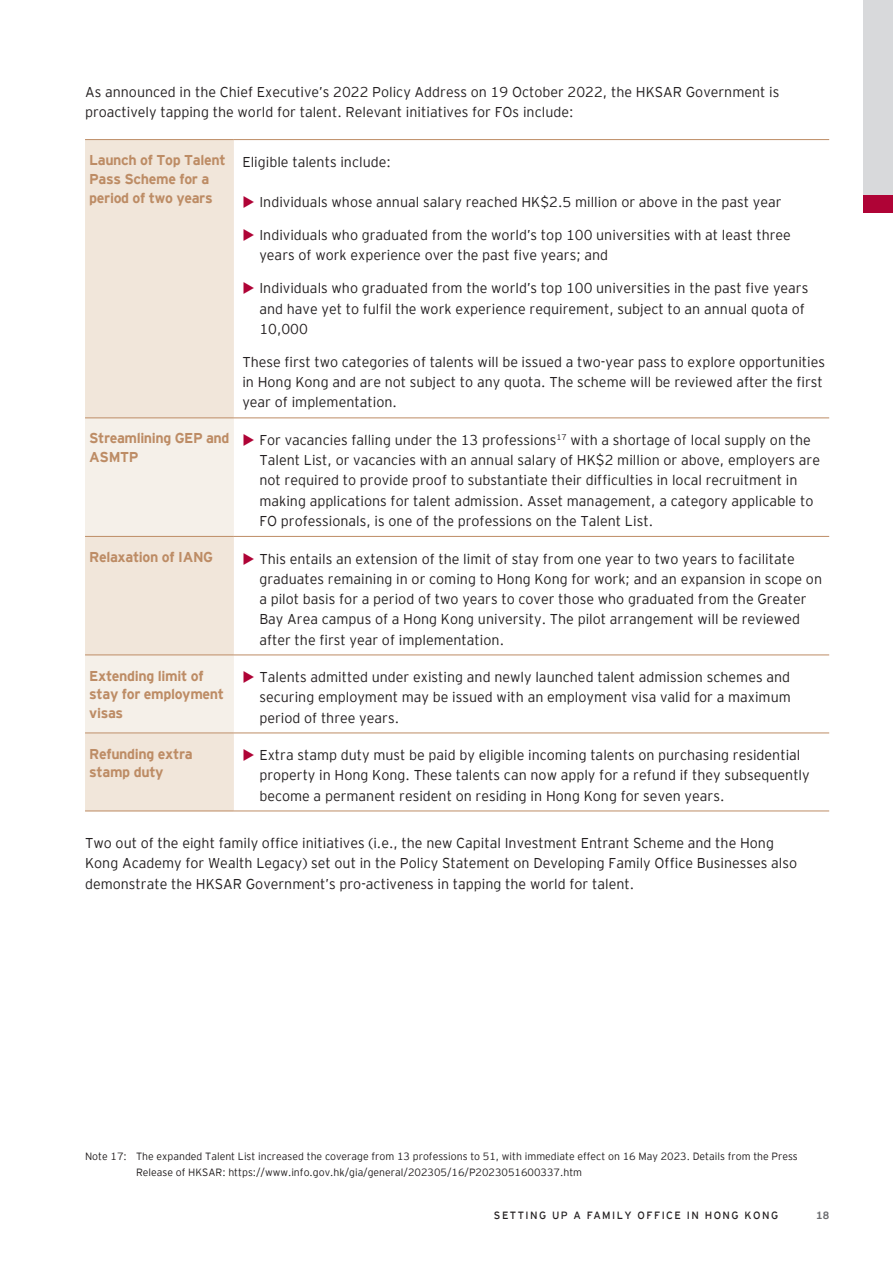
<style>
.page{position:relative;width:893px;height:1263px;background:#fff}
.page>*{position:absolute;margin:0;border:0;box-sizing:border-box;transform-origin:0 0}
.Table_txt_new{font:300 14.25px/20.2px "EY Interstate";color:#231f20}
._00_txt{font:300 14.25px/20.2px "EY Interstate";color:#231f20}
.Table_Head_new{font:700 14.25px/18.8px "EY Interstate";letter-spacing:-.025em;color:#bd8c65}
._06_Notes{font:300 10.5px/16.5px "EY Interstate";color:#231f20}
.t1{font:10.5px "EY Interstate";letter-spacing:.14em;color:#231f20}
.t2{font:700 10.5px "EY Interstate";color:#6c6d70}
.s1{color:#af0336}
</style>
<div class="page">
<div style="left:863px;top:0;width:30px;height:213px;background:#d8d9db"></div>
<div style="left:863px;top:196px;width:30px;height:17px;background:#af0336"></div>
<svg style="left:85px;top:140px;width:149px;height:670px;background:#f2e8de"></svg>
<hr style="left:85px;top:139px;width:149px;height:1px;background:#bd8c65">
<hr style="left:234px;top:139px;width:595px;height:1px;background:#bd8c65">
<hr style="left:85px;top:417px;width:149px;height:1px;background:#bd8c65">
<hr style="left:234px;top:417px;width:595px;height:1px;background:#bd8c65">
<hr style="left:85px;top:536px;width:149px;height:1px;background:#bd8c65">
<hr style="left:234px;top:536px;width:595px;height:1px;background:#bd8c65">
<hr style="left:85px;top:654px;width:149px;height:1px;background:#bd8c65">
<hr style="left:234px;top:654px;width:595px;height:1px;background:#bd8c65">
<hr style="left:85px;top:732px;width:149px;height:1px;background:#bd8c65">
<hr style="left:234px;top:732px;width:595px;height:1px;background:#bd8c65">
<hr style="left:85px;top:810px;width:149px;height:1px;background:#bd8c65">
<hr style="left:234px;top:810px;width:595px;height:1px;background:#bd8c65">
<p class="_00_txt" style="left:85px;top:81px;width:696px">As announced in the Chief Executive’s 2022 Policy Address on 19 October 2022, the HKSAR Government is proactively tapping the world for talent. Relevant initiatives for FOs include:</p>
<p class="Table_Head_new" style="left:89px;top:150px;width:138px">Launch of Top Talent<br>Pass Scheme for a period of two years</p>
<p class="_00_txt" style="left:242px;top:151px;width:150px">Eligible talents include:</p>
<p class="Table_txt_new" style="left:242px;top:191px;width:541px"><span class="s1">◆</span> Individuals whose annual salary reached HK$2.5 million or above in the past year</p>
<p class="Table_txt_new" style="left:259px;top:224px;width:533px;text-indent:-17px"><span class="s1">◆</span> Individuals who graduated from the world’s top 100 universities with at least three years of work experience over the past five years; and</p>
<p class="Table_txt_new" style="left:259px;top:277px;width:551px;text-indent:-17px"><span class="s1">◆</span> Individuals who graduated from the world’s top 100 universities in the past five years and have yet to fulfil the work experience requirement, subject to an annual quota of<br>10,000</p>
<p class="_00_txt" style="left:242px;top:351px;width:584px">These first two categories of talents will be issued a two-year pass to explore opportunities in Hong Kong and are not subject to any quota. The scheme will be reviewed after the first year of implementation.</p>
<p class="Table_Head_new" style="left:89px;top:428px;width:142px">Streamlining GEP and<br>ASMTP</p>
<p class="Table_txt_new" style="left:259px;top:429px;width:562px;text-indent:-17px"><span class="s1">◆</span> For vacancies falling under the 13 professions<sup>17</sup> with a shortage of local supply on the Talent List, or vacancies with an annual salary of HK$2 million or above, employers are not required to provide proof to substantiate their difficulties in local recruitment in making applications for talent admission. Asset management, a category applicable to FO professionals, is one of the professions on the Talent List.</p>
<p class="Table_Head_new" style="left:89px;top:547px;width:125px">Relaxation of IANG</p>
<p class="Table_txt_new" style="left:259px;top:548px;width:564px;text-indent:-17px"><span class="s1">◆</span> This entails an extension of the limit of stay from one year to two years to facilitate graduates remaining in or coming to Hong Kong for work; and an expansion in scope on a pilot basis for a period of two years to cover those who graduated from the Greater Bay Area campus of a Hong Kong university. The pilot arrangement will be reviewed after the first year of implementation.</p>
<p class="Table_Head_new" style="left:89px;top:665px;width:136px">Extending limit of stay for employment visas</p>
<p class="Table_txt_new" style="left:259px;top:666px;width:533px;text-align:justify;text-indent:-17px"><span class="s1">◆</span> Talents admitted under existing and newly launched talent admission schemes and securing employment may be issued with an employment visa valid for a maximum period of three years.</p>
<p class="Table_Head_new" style="left:89px;top:743px;width:105px">Refunding extra stamp duty</p>
<p class="Table_txt_new" style="left:259px;top:744px;width:552px;text-indent:-17px"><span class="s1">◆</span> Extra stamp duty must be paid by eligible incoming talents on purchasing residential property in Hong Kong. These talents can now apply for a refund if they subsequently become a permanent resident on residing in Hong Kong for seven years.</p>
<p class="_00_txt" style="left:85px;top:832px;width:714px">Two out of the eight family office initiatives (i.e., the new Capital Investment Entrant Scheme and the Hong<br>Kong Academy for Wealth Legacy) set out in the Policy Statement on Developing Family Office Businesses also demonstrate the HKSAR Government’s pro-activeness in tapping the world for talent.</p>
<p class="_06_Notes" style="left:136px;top:1147px;width:663px;text-indent:-51px">Note 17: The expanded Talent List increased the coverage from 13 professions to 51, with immediate effect on 16 May 2023. Details from the Press<br>Release of HKSAR: https://www.info.gov.hk/gia/general/202305/16/P2023051600337.htm</p>
<p class="t1" style="left:494px;top:1207px;width:286px">SETTING UP A FAMILY OFFICE IN HONG KONG</p>
<p class="t2" style="left:816px;top:1207px;width:15px">18</p>
</div>
